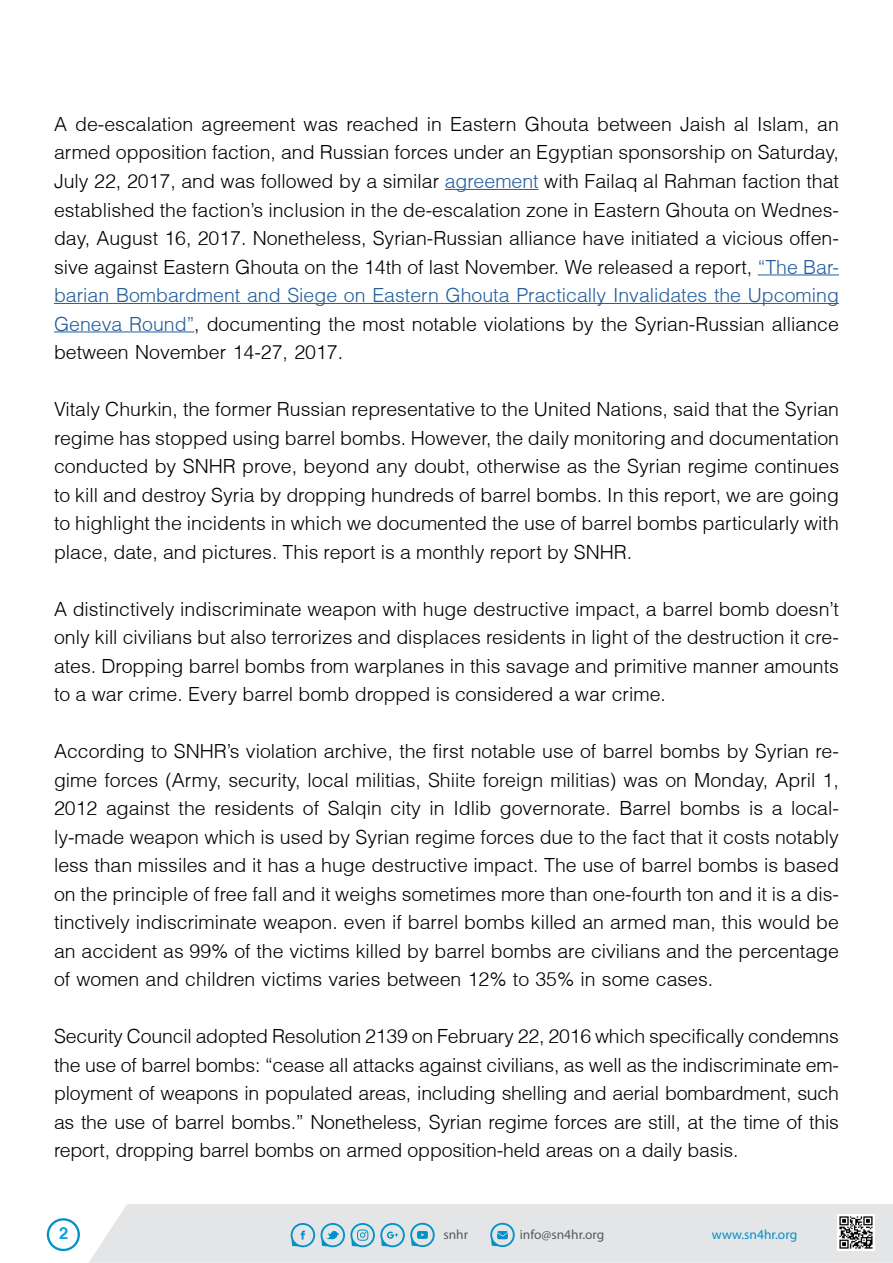
<style>
.page{position:relative;width:893px;height:1263px;background:#fff}
.page>*{position:absolute;margin:0;border:0;box-sizing:border-box;transform-origin:0 0}
.t1{font:300 19.5px/28.5px "Helvetica";color:#000}
.t2{font:300 19.5px "Helvetica";color:#215e9e}
.t3{font:700 16.5px "Helvetica";color:#00a4e2}
.t4{font:13.35px "Myriad Pro";color:#58595b}
.t5{font:13.35px "Myriad Pro";color:#0092c8}
.s1{color:#215e9e}
</style>
<div class="page">
<div style="left:89px;top:1204px;width:804px;height:59px;background:#e4e5e6"></div>
<svg style="left:291px;top:1223px;width:24px;height:24px"></svg>
<svg style="left:321px;top:1223px;width:114px;height:24px;background:#a1ccdd"></svg>
<svg style="left:490px;top:1223px;width:25px;height:24px"></svg>
<img style="left:837px;top:1214px;width:37px;height:37px">
<svg style="left:47px;top:1218px;width:33px;height:33px"></svg>
<hr style="left:445px;top:189px;width:94px;height:1px;background:#215e9e">
<hr style="left:758px;top:274px;width:81px;height:1px;background:#215e9e">
<hr style="left:54px;top:303px;width:785px;height:1px;background:#215e9e">
<hr style="left:54px;top:331px;width:140px;height:1px;background:#215e9e">
<p class="t1" style="left:54px;top:110px;width:786px;text-align:justify">A de-escalation agreement was reached in Eastern Ghouta between Jaish al Islam, an armed opposition faction, and Russian forces under an Egyptian sponsorship on Saturday, July 22, 2017, and was followed by a similar <span class="s1">agreement</span> with Failaq al Rahman faction that</p>
<p class="t1" style="left:54px;top:195px;width:786px">established the factions’ inclusion in the de-escalation zone in Eastern Ghouta on Wednes-</p>
<p class="t1" style="left:54px;top:224px;width:786px">day, August 16, 2017. Nonetheless, Syrian-Russian alliance have initiated a vicious offen-</p>
<p class="t1" style="left:54px;top:252px;width:786px">sive against Eastern Ghouta on the 14th of last November. We released a report <span class="s1">“</span>, <span class="s1">The Bar-</span></p>
<p class="t2" style="left:54px;top:283px;width:786px">barian Bombardment and Siege on Eastern Ghouta Practically Invalidates the Upcoming</p>
<p class="t1" style="left:54px;top:309px;width:786px"><span class="s1">Geneva Round</span> ,<span class="s1">”</span> documenting the most notable violations by the Syrian-Russian alliance between November 14-27, 2017.</p>
<p class="t1" style="left:54px;top:395px;width:787px;text-align:justify">Vitaly Churkin, the former Russian representative to the United Nations, said that the Syrian regime has stopped using barrel bombs. However, the daily monitoring and documentation conducted by SNHR prove, beyond any doubt, otherwise as the Syrian regime continues to kill and destroy Syria by dropping hundreds of barrel bombs In. this report, we are going to highlight the incidents in which we documented the use of barrel bombs particularly with place, date, and pictures. This report is a monthly report by SNHR.</p>
<p class="t1" style="left:54px;top:594px;width:786px">A distinctively indiscriminate weapon with huge destructive impact a, barrel bomb doesn t’</p>
<p class="t1" style="left:54px;top:651px;width:786px">ates. Dropping barrel bombs from warplanes in this savage and primitive manner amounts</p>
<p class="t1" style="left:54px;top:623px;width:786px">only kill civilians but also terrorizes and displaces residents in light of the destruction it cre-</p>
<p class="t1" style="left:54px;top:680px;width:613px">to a war crime. Every barrel bomb dropped is considered a war crime.</p>
<p class="t1" style="left:54px;top:737px;width:786px">According to SNHRs’ violation archive, the first notable use of barrel bombs by Syrian re-</p>
<p class="t1" style="left:54px;top:765px;width:786px">gime forces (Army, security, local militias, Shiite foreign militias) was on Monday, April 1,</p>
<p class="t1" style="left:54px;top:794px;width:786px">2012 against the residents of Salqin city in Idlib governorate. Barrel bombs is a local-</p>
<p class="t1" style="left:54px;top:851px;width:787px">less than missiles and it has a huge destructive impact. The use of barrel bombs is based</p>
<p class="t1" style="left:54px;top:908px;width:786px">tinctively indiscriminate weapon. even if barrel bombs killed an armed man, this would be</p>
<p class="t1" style="left:54px;top:822px;width:786px">ly-made weapon which is used by Syrian regime forces due to the fact that it costs notably</p>
<p class="t1" style="left:54px;top:879px;width:786px">on the principle of free fall and it weighs sometimes more than one-fourth ton and isit a dis-</p>
<p class="t1" style="left:54px;top:936px;width:786px">an accident as 99% of the victims killed by barrel bombs are civilians and the percentage of women and children victims varies between 12% to 35% in some cases.</p>
<p class="t1" style="left:54px;top:1022px;width:786px">Security Council adopted Resolution 2139 on February 22, 2016 which specifically condemns</p>
<p class="t1" style="left:54px;top:1079px;width:786px">ployment of weapons in populated areas, including shelling and aerial bombardment, such</p>
<p class="t1" style="left:54px;top:1050px;width:786px">the use of barrel bombs “: cease all attacks against civilians, as well as the indiscriminate em-</p>
<p class="t1" style="left:54px;top:1107px;width:786px">as the use of barrel bombs.” Nonetheless, Syrian regime forces are still, at the time of this report, dropping barrel bombs on armed opposition-held areas on a daily basis.</p>
<p class="t3" style="left:59px;top:1223px;width:11px">2</p>
<p class="t4" style="left:443px;top:1226px;width:26px">snhr</p>
<p class="t4" style="left:520px;top:1226px;width:86px">info@sn4hr.org</p>
<p class="t5" style="left:712px;top:1226px;width:87px">www.sn4hr.org</p>
</div>
